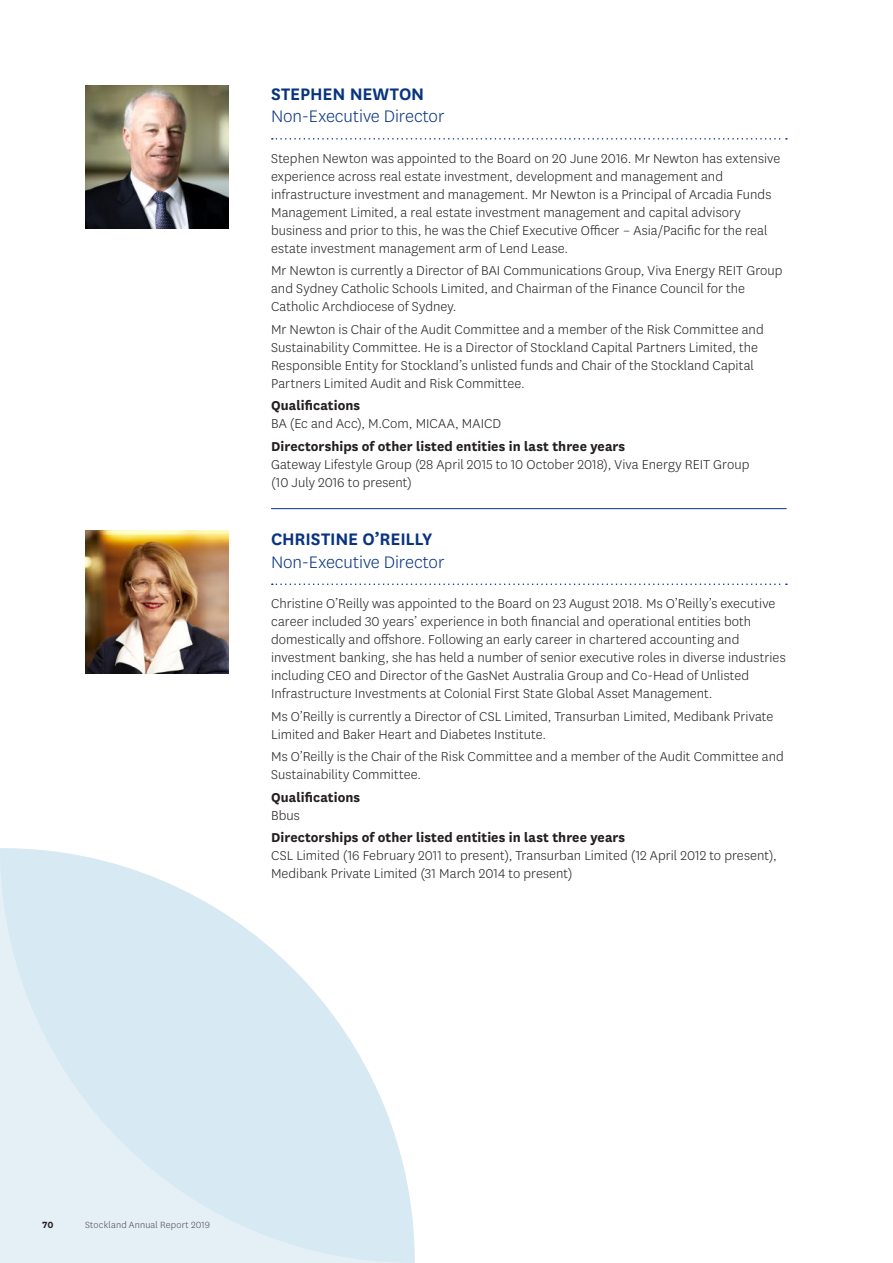
<style>
.page{position:relative;width:893px;height:1263px;background:#fff}
.page>*{position:absolute;margin:0;border:0;box-sizing:border-box;transform-origin:0 0}
.t1{font:19.5px "National Light PL";letter-spacing:-.005em;color:#07337f}
.t2{font:19.5px "National Semibold PL";letter-spacing:-.005em;color:#07337f}
.t3{font:15px/18px "National Light PL";letter-spacing:.005em;color:#241f1f}
.t4{font:15px "National Bold PL";letter-spacing:.005em;color:#241f1f}
.t5{font:10.5px "National Light PL";letter-spacing:.015em;color:#4e4b4c}
.t6{font:10.5px "National Bold PL";color:#241f1f}
</style>
<div class="page">
<img style="left:85px;top:85px;width:144px;height:144px">
<img style="left:85px;top:530px;width:144px;height:144px">
<svg style="left:272px;top:138px;width:515px;height:2px"></svg>
<svg style="left:272px;top:583px;width:515px;height:2px"></svg>
<hr style="left:271px;top:508px;width:516px;height:1px;background:#07337f">
<svg style="left:0;top:848px;width:415px;height:415px;fill:#d7e9f2"></svg>
<h1 class="t2" style="left:271px;top:80px;width:155px">STEPHEN NEWTON</h1>
<h1 class="t1" style="left:271px;top:104px;width:175px">Non-Executive Director</h1>
<p class="t3" style="left:271px;top:149px;width:511px">Stephen Newton was appointed to the Board on 20 June 2016. Mr Newton has extensive experience across real estate investment, development and management and infrastructure investment and management. Mr Newton is a Principal of Arcadia Funds Management Limited, a real estate investment management and capital advisory business and prior to this, he was the Chief Executive Officer – Asia/Pacific for the real estate investment management arm of Lend Lease.</p>
<p class="t3" style="left:271px;top:261px;width:513px">Mr Newton is currently a Director of BAI Communications Group, Viva Energy REIT Group and Sydney Catholic Schools Limited, and Chairman of the Finance Council for the<br>Catholic Archdiocese of Sydney.</p>
<p class="t3" style="left:271px;top:320px;width:494px">Mr Newton is Chair of the Audit Committee and a member of the Risk Committee and Sustainability Committee. He is a Director of Stockland Capital Partners Limited, the Responsible Entity for Stockland’s unlisted funds and Chair of the Stockland Capital Partners Limited Audit and Risk Committee.</p>
<p class="t4" style="left:271px;top:395px;width:91px">Qualifications</p>
<p class="t3" style="left:271px;top:414px;width:232px">BA (Ec and Acc), M.Com, MICAA, MAICD</p>
<p class="t4" style="left:271px;top:435px;width:356px">Directorships of other listed entities in last three years</p>
<p class="t3" style="left:271px;top:455px;width:480px">Gateway Lifestyle Group (28 April 2015 to 10 October 2018), Viva Energy REIT Group (10 July 2016 to present)</p>
<h1 class="t2" style="left:271px;top:526px;width:163px">CHRISTINE O’REILLY</h1>
<h1 class="t1" style="left:271px;top:549px;width:175px">Non-Executive Director</h1>
<p class="t3" style="left:271px;top:594px;width:516px">Christine O’Reilly was appointed to the Board on 23 August 2018. Ms O’Reilly’s executive career included 30 years’ experience in both financial and operational entities both domestically and offshore. Following an early career in chartered accounting and investment banking, she has held a number of senior executive roles in diverse industries including CEO and Director of the GasNet Australia Group and Co-Head of Unlisted Infrastructure Investments at Colonial First State Global Asset Management.</p>
<p class="t3" style="left:271px;top:706px;width:504px">Ms O’Reilly is currently a Director of CSL Limited, Transurban Limited, Medibank Private<br>Limited and Baker Heart and Diabetes Institute.</p>
<p class="t3" style="left:271px;top:747px;width:514px">Ms O’Reilly is the Chair of the Risk Committee and a member of the Audit Committee and<br>Sustainability Committee.</p>
<p class="t4" style="left:271px;top:786px;width:91px">Qualifications</p>
<p class="t3" style="left:271px;top:805px;width:30px">Bbus</p>
<p class="t4" style="left:271px;top:827px;width:356px">Directorships of other listed entities in last three years</p>
<p class="t3" style="left:271px;top:846px;width:507px">CSL Limited (16 February 2011 to present), Transurban Limited (12 April 2012 to present),<br>Medibank Private Limited (31 March 2014 to present)</p>
<p class="t6" style="left:43px;top:1218px;width:13px">70</p>
<p class="t5" style="left:85px;top:1218px;width:127px">Stockland Annual Report 2019</p>
</div>
